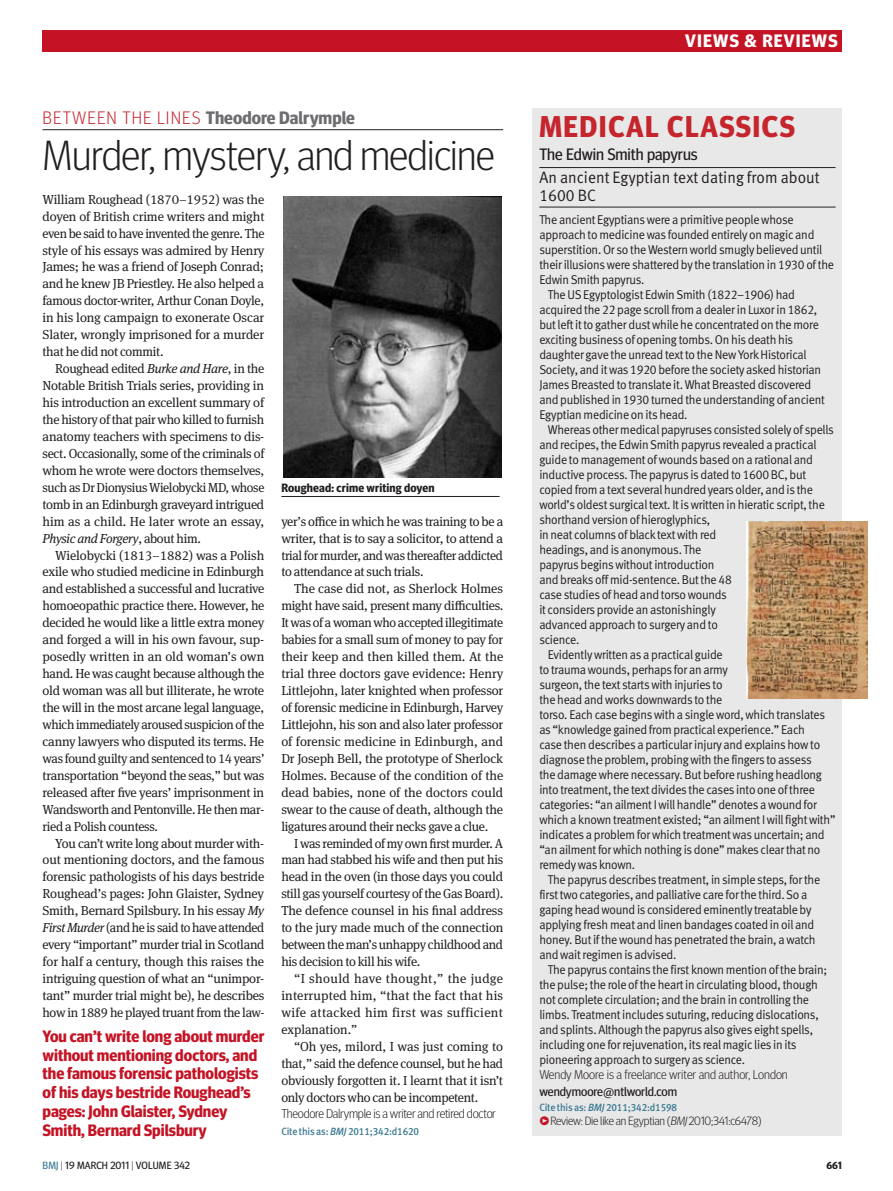
<style>
.page{position:relative;width:893px;height:1191px;background:#fff}
.page>*{position:absolute;margin:0;border:0;box-sizing:border-box;transform-origin:0 0}
.head_28_light{font:300 42px "Meta Headline OT";letter-spacing:-.01em;color:#231f20}
.slug_large{font:700 30px "Meta Headline OT";letter-spacing:.05em;color:#c5252d}
.slug{font:700 18px "Meta Headline OT";color:#6c6d70}
.t1{font:700 18px "Meta Headline OT";letter-spacing:.06em;color:#fff}
.quote{font:700 16.5px/18.8px "Meta Headline OT";color:#c41324}
.colomn-Author{font:16.5px/18px "Meta Normal LF";letter-spacing:.005em;color:#231f20;scale:.95 1}
.column_item_Title{font:16.5px "Meta Headline OT";color:#231f20}
.body_indent{font:13.05px/17px "Meta Serif Pro";letter-spacing:-.025em;color:#231f20;text-align:justify}
.body{font:13.05px/17px "Meta Serif Pro";letter-spacing:-.01em;color:#231f20;text-align:justify}
.body_indent_MC{font:12.75px/15px "Meta Normal LF";letter-spacing:-.02em;color:#231f20;scale:.95 1}
.body_MC{font:12.75px/15px "Meta Normal LF";letter-spacing:-.02em;color:#231f20;scale:.95 1}
.author_biog_MC{font:300 12.75px/16.5px "Meta Headline OT";color:#231f20}
.author_biog{font:300 12.75px "Meta Headline OT";letter-spacing:-.02em;color:#231f20}
.Link_Small_blob_8pt{font:300 12px "Meta Headline OT";letter-spacing:-.015em;color:#231f20}
.picture_caption{font:700 12px "Meta Headline OT";letter-spacing:.015em;color:#231f20}
.citation{font:10.5px "Meta Medium LF";letter-spacing:-.015em;color:#3c7b93;scale:.95 1}
.t2{font:10.5px "Meta Headline OT";letter-spacing:.01em;color:#231f20}
.t3{font:700 10.5px "Meta Headline OT";color:#231f20}
.s1{font-weight:300;color:#c5252d}
.s2{font-style:italic}
.s3{font-weight:400}
.s4{font-family:"Meta Pro";font-weight:500;color:#c41324}
.s5{color:#3c7b93}
.s6{font-weight:300}
</style>
<div class="page">
<div style="left:43px;top:30px;width:799px;height:21px;background:#c41324"></div>
<div style="left:533px;top:108px;width:309px;height:1027px;background:#e9e8e8"></div>
<hr style="left:539px;top:167px;width:297px;height:1px;background:#231f20">
<hr style="left:539px;top:207px;width:297px;height:1px;background:#231f20">
<img style="left:746px;top:521px;width:121px;height:177px">
<hr style="left:43px;top:129px;width:460px;height:1px;background:#231f20">
<img style="left:283px;top:196px;width:218px;height:282px">
<hr style="left:281px;top:496px;width:219px;height:1px;background:#231f20">
<p class="slug" style="left:43px;top:107px;width:314px"><span class="s1">BETWEEN THE LINES</span> Theodore Dalrymple</p>
<p class="head_28_light" style="left:43px;top:130px;width:454px">Murder, mystery, and medicine</p>
<p class="body" style="left:43px;top:190px;width:224px">William Roughead (1870–1952) was the doyen of British crime writers and might even be said to have invented the genre. The style of his essays was admired by Henry James; he was a friend of Joseph Conrad; and he knew JB Priestley. He also helped a famous doctor-writer, Arthur Conan Doyle, in his long campaign to exonerate Oscar Slater, wrongly imprisoned for a murder that he did not commit.</p>
<p class="body_indent" style="left:43px;top:359px;width:223px;text-indent:13px">Roughead edited <span class="s2">Burke and Hare</span>, in the Notable British Trials series, providing in his introduction an excellent summary of the history of that pair who killed to furnish anatomy teachers with specimens to dis&shy;sect. Occasionally, some of the criminals of whom he wrote were doctors themselves, such as Dr Dionysius Wielobycki MD, whose tomb in an Edinburgh graveyard intrigued him as a child. He later wrote an essay, <span class="s2">Physic and Forgery</span>, about him.</p>
<p class="body_indent" style="left:43px;top:546px;width:223px;text-indent:13px">Wielobycki (1813–1882) was a Polish exile who studied medicine in Edinburgh and established a successful and lucrative homoeopathic practice there. However, he decided he would like a little extra money and forged a will in his own favour, sup&shy;posedly written in an old woman’s own hand. He was caught because although the old woman was all but illiterate, he wrote the will in the most arcane legal language, which immediately aroused suspicion of the canny lawyers who disputed its terms. He was found guilty and sentenced to 14 years’ transportation “beyond the seas,” but was released after five years’ imprisonment in Wandsworth and Pentonville. He then mar&shy;ried a Polish countess.</p>
<p class="body_indent" style="left:43px;top:834px;width:223px;text-indent:13px">You can’t write long about murder with&shy;out mentioning doctors, and the famous forensic pathologists of his days bestride Roughead’s pages: John Glaister, Sydney Smith, Bernard Spilsbury. In his essay <span class="s2">My First Murder</span> (and he is said to have attended every “important” murder trial in Scotland for half a century, though this raises the intriguing question of what an “unimpor&shy;tant” murder trial might be), he describes how in 1889 he played truant from the law-</p>
<p class="quote" style="left:43px;top:1026px;width:223px">You can’t write long about murder without mentioning doctors, and the famous forensic pathologists of his days bestride Roughead’s pages: John Glaister, Sydney<br>Smith, Bernard Spilsbury</p>
<p class="picture_caption" style="left:281px;top:480px;width:155px">Roughead: crime writing doyen</p>
<p class="body_indent" style="left:281px;top:512px;width:223px">yer’s office in which he was training to be a writer, that is to say a solicitor, to attend a trial for murder, and was thereafter addicted to attendance at such trials.</p>
<p class="body_indent" style="left:281px;top:579px;width:223px;text-indent:13px">The case did not, as Sherlock Holmes might have said, present many difficulties.<br>It was of a woman who accepted illegitimate babies for a small sum of money to pay for their keep and then killed them. At the trial three doctors gave evidence: Henry Littlejohn, later knighted when professor of forensic medicine in Edinburgh, Harvey Littlejohn, his son and also later professor of forensic medicine in Edinburgh, and Dr Joseph Bell, the prototype of Sherlock Holmes. Because of the condition of the dead babies, none of the doctors could swear to the cause of death, although the ligatures around their necks gave a clue.</p>
<p class="body_indent" style="left:281px;top:834px;width:224px;text-indent:13px">I was reminded of my own first murder. A man had stabbed his wife and then put his head in the oven (in those days you could still gas yourself courtesy of the Gas Board).<br>The defence counsel in his final address to the jury made much of the connection between the man’s unhappy childhood and his decision to kill his wife.</p>
<p class="body_indent" style="left:281px;top:969px;width:223px;text-indent:13px">“I should have thought,” the judge interrupted him, “that the fact that his wife attacked him first was sufficient explanation.”</p>
<p class="body_indent" style="left:281px;top:1037px;width:223px;text-indent:13px">“Oh yes, milord, I was just coming to that,” said the defence counsel, but he had obviously forgotten it. I learnt that it isn’t only doctors who can be incompetent.</p>
<p class="author_biog" style="left:281px;top:1106px;width:216px">Theodore Dalrymple is a writer and retired doctor</p>
<p class="citation" style="left:281px;top:1125px;width:147px">Cite this as: <span class="s2">BMJ</span> 2011;342:d1620</p>
<p class="t1" style="left:685px;top:30px;width:154px">VIEWS &amp; REVIEWS</p>
<p class="slug_large" style="left:539px;top:108px;width:257px">MEDICAL CLASSICS</p>
<p class="column_item_Title" style="left:539px;top:145px;width:160px">The Edwin Smith papyrus</p>
<p class="colomn-Author" style="left:539px;top:168px;width:297px">An ancient Egyptian text dating from about<br>1600 BC</p>
<p class="body_MC" style="left:539px;top:212px;width:312px">The ancient Egyptians were a primitive people whose approach to medicine was founded entirely on magic and superstition. Or so the Western world smugly believed until their illusions were shattered by the translation in 1930 of the Edwin Smith papyrus.</p>
<p class="body_indent_MC" style="left:539px;top:287px;width:302px;text-indent:9px">The US Egyptologist Edwin Smith (1822–1906) had acquired the 22 page scroll from a dealer in Luxor in 1862, but left it to gather dust while he concentrated on the more exciting business of opening tombs. On his death his daughter gave the unread text to the New York Historical Society, and it was 1920 before the society asked historian James Breasted to translate it. What Breasted discovered and published in 1930 turned the understanding of ancient Egyptian medicine on its head.</p>
<p class="body_indent_MC" style="left:539px;top:422px;width:312px;text-indent:9px">Whereas other medical papyruses consisted solely of spells and recipes, the Edwin Smith papyrus revealed a practical guide to management of wounds based on a rational and inductive process. The papyrus is dated to 1600 BC, but copied from a text several hundred years older, and is the world’s oldest surgical text. It is written in hieratic script, the shorthand version of hieroglyphics,<br>in neat columns of black text with red<br>headings, and is anonymous. The<br>papyrus begins without introduction<br>and breaks off mid-sentence. But the 48<br>case studies of head and torso wounds<br>it considers provide an astonishingly<br>advanced approach to surgery and to<br>science.</p>
<p class="body_indent_MC" style="left:539px;top:647px;width:313px;text-indent:9px">Evidently written as a practical guide<br>to trauma wounds, perhaps for an army<br>surgeon, the text starts with injuries to<br>the head and works downwards to the<br>torso. Each case begins with a single word, which translates as “knowledge gained from practical experience.” Each<br>case then describes a particular injury and explains how to diagnose the problem, probing with the fingers to assess<br>the damage where necessary. But before rushing headlong into treatment, the text divides the cases into one of three categories: “an ailment I will handle” denotes a wound for which a known treatment existed; “an ailment I will fight with” indicates a problem for which treatment was uncertain; and “an ailment for which nothing is done” makes clear that no remedy was known.</p>
<p class="body_indent_MC" style="left:539px;top:872px;width:297px;text-indent:9px">The papyrus describes treatment, in simple steps, for the first two categories, and palliative care for the third. So a gaping head wound is considered eminently treatable by applying fresh meat and linen bandages coated in oil and honey. But if the wound has penetrated the brain, a watch and wait regimen is advised.</p>
<p class="body_indent_MC" style="left:539px;top:962px;width:305px;text-indent:9px">The papyrus contains the first known mention of the brain; the pulse; the role of the heart in circulating blood, though not complete circulation; and the brain in controlling the limbs. Treatment includes suturing, reducing dislocations, and splints. Although the papyrus also gives eight spells, including one for rejuvenation, its real magic lies in its pioneering approach to surgery as science.</p>
<p class="author_biog_MC" style="left:539px;top:1066px;width:250px">Wendy Moore is a freelance writer and author, London <span class="s3">wendymoore@ntlworld.com</span></p>
<p class="citation" style="left:539px;top:1101px;width:147px">Cite this as: <span class="s2">BMJ</span> 2011;342:d1598</p>
<p class="Link_Small_blob_8pt" style="left:539px;top:1113px;width:224px"><span class="s4">Ж</span>Review: Die like an Egyptian (<span class="s2">BMJ</span> 2010;341:c6478)</p>
<p class="t2" style="left:43px;top:1159px;width:149px"><span class="s5">BMJ</span> <span class="s6">|</span> 19 MARCH 2011 <span class="s6">|</span> VOLUME 342</p>
<p class="t3" style="left:826px;top:1159px;width:17px">661</p>
</div>
